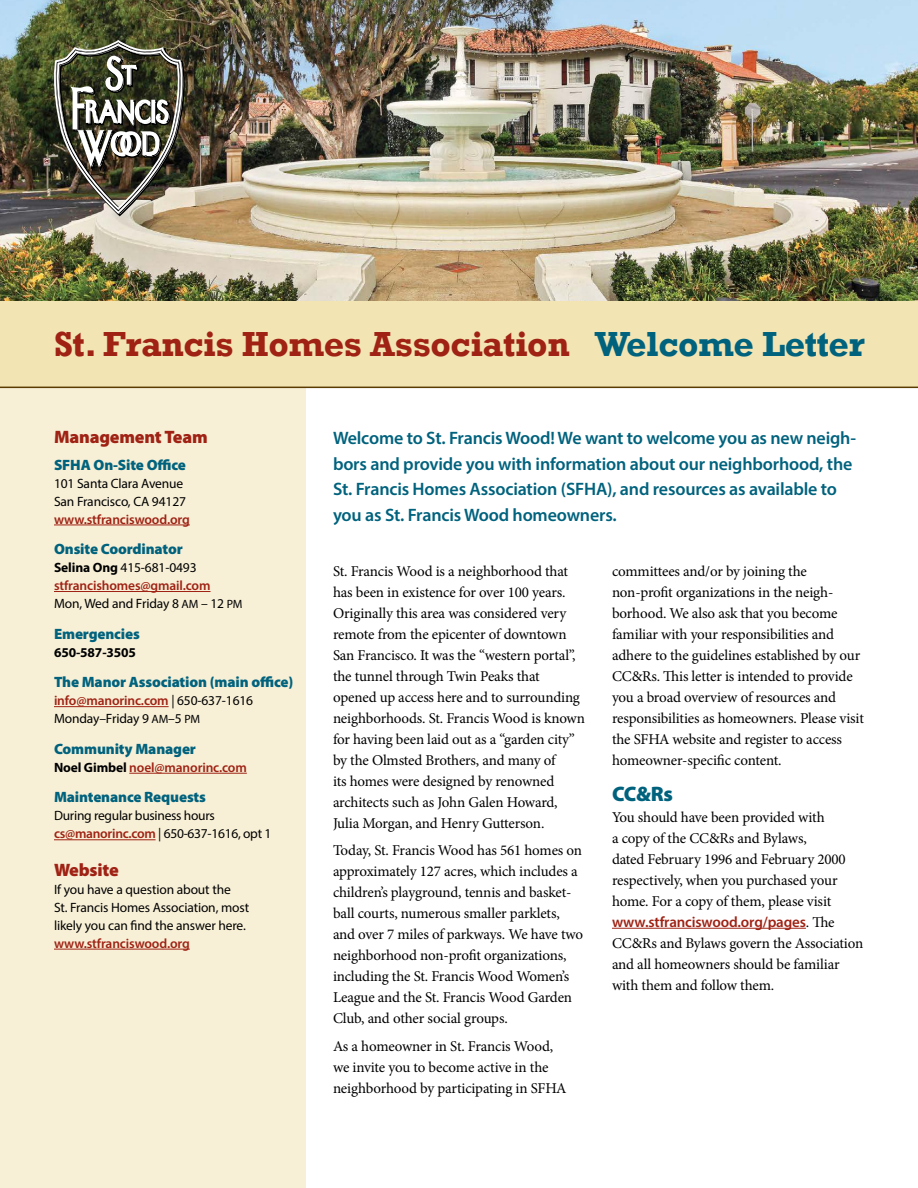
<style>
.page{position:relative;width:918px;height:1188px;background:#fff}
.page>*{position:absolute;margin:0;border:0;box-sizing:border-box;transform-origin:0 0}
.t1{font:700 35.7px "Rockwell";letter-spacing:-.01em;color:#9f2214}
.t2{font:900 21px "Myriad Pro";color:#00627d}
.t3{font:600 18px/25.5px "Myriad Pro";letter-spacing:-.01em;color:#00627d}
.t4{font:900 18px "Myriad Pro";letter-spacing:-.01em;color:#9f2214}
.t5{font:15px/21px "Minion Pro";letter-spacing:-.015em;color:#000}
.t6{font:900 15px "Myriad Pro";letter-spacing:-.01em;color:#00627d}
.t7{font:600 15px "Myriad Pro";letter-spacing:-.01em;color:#9f2214}
.t8{font:13.5px/18px "Myriad Pro";letter-spacing:-.01em;color:#000}
.t9{font:600 13.5px "Myriad Pro";letter-spacing:-.01em;color:#9f2214}
.t10{font:700 13.5px "Myriad Pro";letter-spacing:-.01em;color:#000}
.s1{color:#00627d}
.s2{font-weight:700}
.s3{font-weight:600;color:#9f2214}
.s4{font-size:12px}
.s5{font-weight:700;color:#000}
.s6{font-family:"Minion Pro";font-weight:400;color:#000}
</style>
<div class="page">
<img style="left:0;top:0;width:918px;height:301px">
<div style="left:0;top:301px;width:918px;height:86px;background:#f2e4b3"></div>
<div style="left:0;top:387px;width:306px;height:801px;background:#f7efd6"></div>
<hr style="left:0;top:387px;width:918px;height:1px;background:#5a3b00">
<img style="left:50px;top:39px;width:138px;height:178px">
<hr style="left:612px;top:928px;width:194px;height:1px;background:#9f2214">
<hr style="left:54px;top:525px;width:136px;height:1px;background:#9f2214">
<hr style="left:54px;top:591px;width:157px;height:1px;background:#9f2214">
<hr style="left:54px;top:706px;width:115px;height:1px;background:#9f2214">
<hr style="left:129px;top:773px;width:118px;height:1px;background:#9f2214">
<hr style="left:54px;top:840px;width:102px;height:1px;background:#9f2214">
<hr style="left:54px;top:949px;width:136px;height:1px;background:#9f2214">
<h1 class="t1" style="left:54px;top:323px;width:812px">St. Francis Homes Association <span class="s1">Welcome Letter</span></h1>
<p class="t4" style="left:54px;top:425px;width:155px">Management Team</p>
<p class="t6" style="left:54px;top:455px;width:134px">SFHA On-Site Office</p>
<p class="t8" style="left:54px;top:474px;width:134px">101 Santa Clara Avenue<br>San Francisco, CA 94127</p>
<p class="t9" style="left:54px;top:510px;width:137px">www.stfranciswood.org</p>
<p class="t6" style="left:54px;top:539px;width:130px">Onsite Coordinator</p>
<p class="t8" style="left:54px;top:558px;width:190px"><span class="s2">Selina Ong</span> 415-681-0493 <span class="s3">stfrancishomes@gmail.com<br></span>Mon, Wed and Friday 8 <span class="s4">AM</span> – 12 <span class="s4">PM</span></p>
<p class="t6" style="left:54px;top:624px;width:87px">Emergencies</p>
<p class="t10" style="left:54px;top:643px;width:84px">650-587-3505</p>
<p class="t6" style="left:54px;top:672px;width:241px">The Manor Association (main office)</p>
<p class="t8" style="left:54px;top:692px;width:201px"><span class="s3">info@manorinc.com</span> | 650-637-1616<br>Monday–Friday 9 <span class="s4">AM</span>–5 <span class="s4">PM</span></p>
<p class="t6" style="left:54px;top:739px;width:144px">Community Manager</p>
<p class="t9" style="left:54px;top:759px;width:194px"><span class="s5">Noel Gimbel</span> noel@manorinc.com</p>
<p class="t6" style="left:54px;top:787px;width:153px">Maintenance Requests</p>
<p class="t8" style="left:54px;top:807px;width:219px">During regular business hours <span class="s3">cs@manorinc.com</span> | 650-637-1616, opt 1</p>
<p class="t4" style="left:54px;top:858px;width:66px">Website</p>
<p class="t8" style="left:54px;top:880px;width:197px">If you have a question about the<br>St. Francis Homes Association, most likely you can find the answer here.</p>
<p class="t9" style="left:54px;top:935px;width:137px">www.stfranciswood.org</p>
<p class="t3" style="left:333px;top:425px;width:525px">Welcome to St. Francis Wood! We want to welcome you as new neigh&shy;bors and provide you with information about our neighborhood, the St. Francis Homes Association (SFHA), and resources as available to you as St. Francis Wood homeowners.</p>
<p class="t5" style="left:333px;top:561px;width:253px">St. Francis Wood is a neighborhood that has been in existence for over 100 years.<br>Originally this area was considered very remote from the epicenter of downtown San Francisco. It was the “western portal”, the tunnel through Twin Peaks that opened up access here and to surrounding neighborhoods. St. Francis Wood is known for having been laid out as a “garden city” by the Olmsted Brothers, and many of<br>its homes were designed by renowned architects such as John Galen Howard, Julia Morgan, and Henry Gutterson.</p>
<p class="t5" style="left:333px;top:840px;width:252px">Today, St. Francis Wood has 561 homes on approximately 127 acres, which includes a children’s playground, tennis and basket&shy;ball courts, numerous smaller parklets, and over 7 miles of parkways. We have two neighborhood non-profit organizations, including the St. Francis Wood Women’s League and the St. Francis Wood Garden Club, and other social groups.</p>
<p class="t5" style="left:333px;top:1036px;width:235px">As a homeowner in St. Francis Wood, we invite you to become active in the neighborhood by participating in SFHA</p>
<p class="t5" style="left:612px;top:561px;width:253px">committees and/or by joining the non-profit organizations in the neigh&shy;borhood. We also ask that you become familiar with your responsibilities and adhere to the guidelines established by our CC&amp;Rs. This letter is intended to provide you a broad overview of resources and responsibilities as homeowners. Please visit the SFHA website and register to access homeowner-specific content.</p>
<h2 class="t2" style="left:612px;top:780px;width:63px">CC&amp;Rs</h2>
<p class="t5" style="left:612px;top:807px;width:235px">You should have been provided with<br>a copy of the CC&amp;Rs and Bylaws,<br>dated February 1996 and February 2000 respectively, when you purchased your home. For a copy of them, please visit</p>
<p class="t7" style="left:612px;top:912px;width:224px">www.stfranciswood.org/pages<span class="s6">. The</span></p>
<p class="t5" style="left:612px;top:933px;width:253px">CC&amp;Rs and Bylaws govern the Association and all homeowners should be familiar with them and follow them.</p>
</div>
